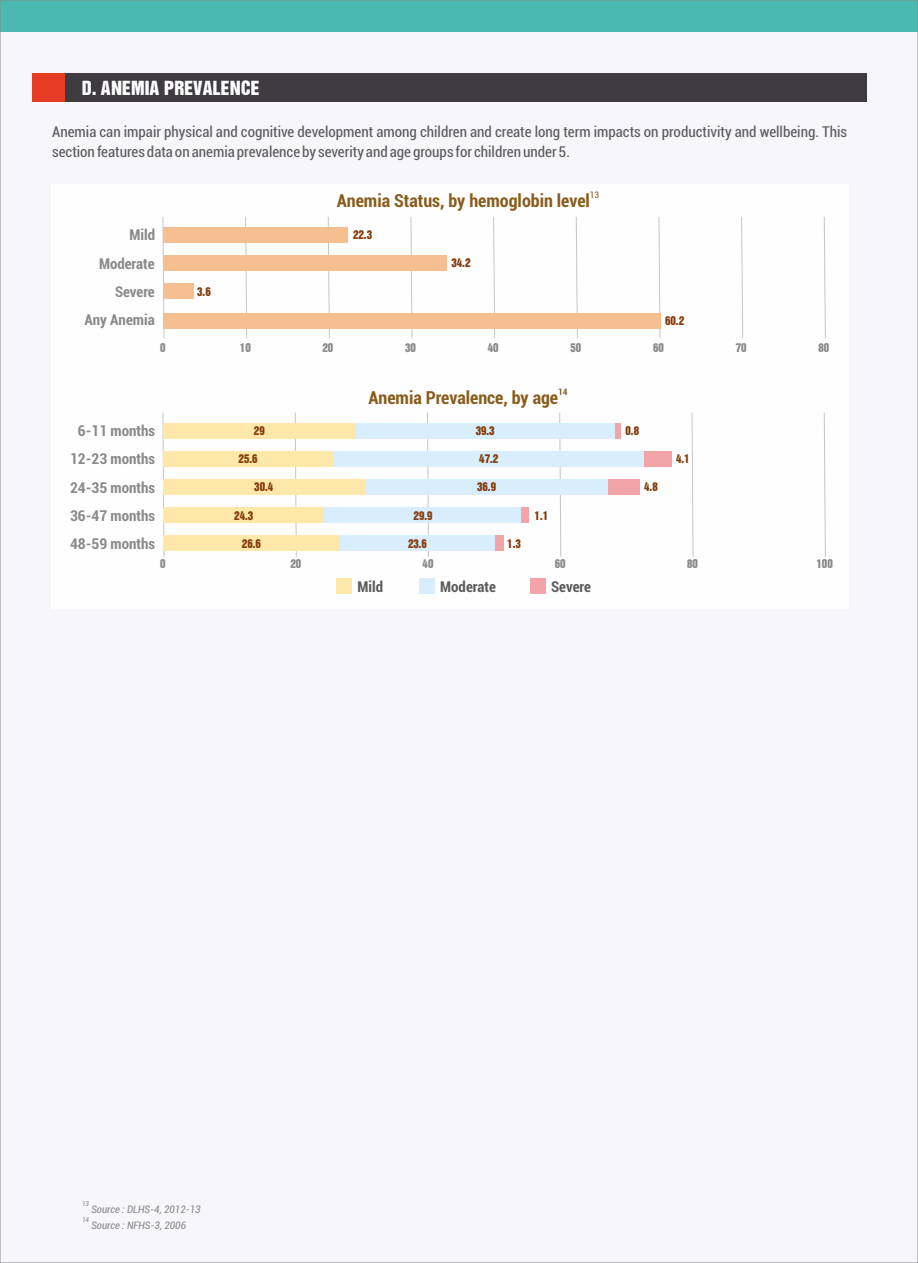
<style>
.page{position:relative;width:918px;height:1263px;background:#f7f7fb}
.page>*{position:absolute;margin:0;border:0;box-sizing:border-box;transform-origin:0 0}
.t1{font:19.5px "Helvetica Roman Semi B";color:#fefefe}
.t2{font:700 condensed 18px "Roboto";color:#875d1c}
.t3{font:condensed 15px/19.8px "Roboto";color:#5b5b5b}
.t4{font:700 condensed 15px/28.2px "Roboto";color:#898989;text-align:right}
.t5{font:700 condensed 15px "Roboto";color:#5b5b5b}
.t6{font:12px "Helvetica Roman Semi B";color:#843c0c}
.t7{font:12px "Helvetica Roman Semi B";color:#898989}
.t8{font:italic condensed 10.5px "Roboto";color:#898989}
.t9{font:condensed 9px "Roboto";color:#875d1c}
.t10{font:700 condensed 9px "Roboto";color:#875d1c}
.t11{font:italic condensed 6.75px "Roboto";color:#898989}
</style>
<div class="page">
<div style="left:0;top:0;width:918px;height:32px;background:#49b9b1"></div>
<div style="left:51px;top:184px;width:797px;height:425px;background:#fefefe"></div>
<div style="left:32px;top:73px;width:34px;height:29px;background:#e63c24"></div>
<div style="left:66px;top:73px;width:801px;height:29px;background:#3e3b41"></div>
<svg style="left:162px;top:412px;width:3px;height:145px"></svg>
<svg style="left:294px;top:412px;width:3px;height:145px"></svg>
<svg style="left:427px;top:412px;width:2px;height:145px"></svg>
<svg style="left:559px;top:412px;width:3px;height:145px"></svg>
<svg style="left:691px;top:413px;width:3px;height:144px"></svg>
<svg style="left:823px;top:412px;width:3px;height:145px"></svg>
<div style="left:355px;top:423px;width:260px;height:15px;background:#d8eefc"></div>
<div style="left:163px;top:423px;width:192px;height:15px;background:#fee8a9"></div>
<div style="left:615px;top:423px;width:5px;height:15px;background:#f3a4a9"></div>
<div style="left:163px;top:451px;width:170px;height:15px;background:#fee8a9"></div>
<div style="left:333px;top:451px;width:312px;height:15px;background:#d8eefc"></div>
<div style="left:645px;top:451px;width:27px;height:15px;background:#f3a4a9"></div>
<div style="left:163px;top:479px;width:202px;height:16px;background:#fee8a9"></div>
<div style="left:365px;top:479px;width:243px;height:16px;background:#d8eefc"></div>
<div style="left:608px;top:479px;width:32px;height:16px;background:#f3a4a9"></div>
<div style="left:163px;top:508px;width:161px;height:15px;background:#fee8a9"></div>
<div style="left:324px;top:508px;width:198px;height:15px;background:#d8eefc"></div>
<div style="left:163px;top:536px;width:177px;height:15px;background:#fee8a9"></div>
<div style="left:340px;top:536px;width:155px;height:15px;background:#d8eefc"></div>
<div style="left:337px;top:579px;width:15px;height:15px;background:#fee8a9"></div>
<div style="left:420px;top:579px;width:15px;height:15px;background:#d8eefc"></div>
<div style="left:530px;top:579px;width:16px;height:15px;background:#f3a4a9"></div>
<svg style="left:162px;top:217px;width:3px;height:121px"></svg>
<svg style="left:245px;top:217px;width:3px;height:121px"></svg>
<svg style="left:327px;top:217px;width:3px;height:121px"></svg>
<svg style="left:410px;top:217px;width:3px;height:121px"></svg>
<svg style="left:493px;top:217px;width:3px;height:121px"></svg>
<svg style="left:575px;top:217px;width:3px;height:121px"></svg>
<svg style="left:658px;top:217px;width:3px;height:121px"></svg>
<svg style="left:741px;top:217px;width:3px;height:121px"></svg>
<svg style="left:823px;top:217px;width:3px;height:121px"></svg>
<div style="left:163px;top:227px;width:185px;height:15px;background:#f5bf90"></div>
<div style="left:163px;top:255px;width:283px;height:16px;background:#f5bf90"></div>
<div style="left:163px;top:284px;width:30px;height:15px;background:#f5bf90"></div>
<div style="left:163px;top:313px;width:498px;height:16px;background:#f5bf90"></div>
<div style="left:522px;top:507px;width:7px;height:16px;background:#f3a4a9"></div>
<div style="left:495px;top:536px;width:9px;height:15px;background:#f3a4a9"></div>
<h1 class="t1" style="left:82px;top:80px;width:179px">D. ANEMIA PREVALENCE</h1>
<p class="t3" style="left:52px;top:124px;width:797px">Anemia can impair physical and cognitive development among children and create long term impacts on productivity and wellbeing. This section features data on anemia prevalence by severity and age groups for children under 5.</p>
<p class="t4" style="left:85px;top:222px;width:72px">Mild<br>Moderate<br>Severe<br>Any Anemia</p>
<p class="t6" style="left:197px;top:287px;width:15px">3.6</p>
<p class="t9" style="left:590px;top:192px;width:11px">13</p>
<p class="t2" style="left:337px;top:194px;width:255px">Anemia Status, by hemoglobin level</p>
<p class="t6" style="left:353px;top:230px;width:21px">22.3</p>
<p class="t6" style="left:451px;top:258px;width:21px">34.2</p>
<p class="t6" style="left:665px;top:316px;width:21px">60.2</p>
<p class="t7" style="left:160px;top:342px;width:7px">0</p>
<p class="t7" style="left:240px;top:342px;width:12px">10</p>
<p class="t7" style="left:323px;top:342px;width:12px">20</p>
<p class="t7" style="left:405px;top:342px;width:12px">30</p>
<p class="t7" style="left:488px;top:342px;width:12px">40</p>
<p class="t7" style="left:570px;top:342px;width:12px">50</p>
<p class="t7" style="left:653px;top:342px;width:12px">60</p>
<p class="t7" style="left:736px;top:342px;width:12px">70</p>
<p class="t7" style="left:818px;top:342px;width:12px">80</p>
<p class="t10" style="left:558px;top:388px;width:11px">14</p>
<p class="t2" style="left:368px;top:391px;width:191px">Anemia Prevalence, by age</p>
<p class="t4" style="left:78px;top:418px;width:79px">6-11 months</p>
<p class="t6" style="left:254px;top:426px;width:12px">29</p>
<p class="t6" style="left:476px;top:426px;width:21px">39.3</p>
<p class="t6" style="left:626px;top:426px;width:15px">0.8</p>
<p class="t4" style="left:70px;top:447px;width:87px">12-23 months</p>
<p class="t6" style="left:239px;top:454px;width:21px">25.6</p>
<p class="t6" style="left:479px;top:454px;width:21px">47.2</p>
<p class="t6" style="left:676px;top:454px;width:15px">4.1</p>
<p class="t4" style="left:70px;top:475px;width:87px">24-35 months</p>
<p class="t6" style="left:254px;top:482px;width:21px">30.4</p>
<p class="t6" style="left:477px;top:482px;width:21px">36.9</p>
<p class="t6" style="left:644px;top:482px;width:15px">4.8</p>
<p class="t4" style="left:70px;top:503px;width:87px">36-47 months</p>
<p class="t6" style="left:234px;top:510px;width:21px">24.3</p>
<p class="t6" style="left:414px;top:511px;width:21px">29.9</p>
<p class="t4" style="left:70px;top:531px;width:87px">48-59 months</p>
<p class="t6" style="left:242px;top:539px;width:21px">26.6</p>
<p class="t6" style="left:408px;top:539px;width:21px">23.6</p>
<p class="t6" style="left:507px;top:539px;width:15px">1.3</p>
<p class="t5" style="left:357px;top:581px;width:27px">Mild</p>
<p class="t5" style="left:440px;top:581px;width:57px">Moderate</p>
<p class="t5" style="left:551px;top:580px;width:41px">Severe</p>
<p class="t6" style="left:535px;top:510px;width:15px">1.1</p>
<p class="t7" style="left:160px;top:559px;width:7px">0</p>
<p class="t7" style="left:290px;top:559px;width:12px">20</p>
<p class="t7" style="left:423px;top:559px;width:12px">40</p>
<p class="t7" style="left:555px;top:559px;width:12px">60</p>
<p class="t7" style="left:687px;top:559px;width:12px">80</p>
<p class="t7" style="left:816px;top:559px;width:18px">100</p>
<p class="t11" style="left:82px;top:1201px;width:8px">13</p>
<p class="t8" style="left:91px;top:1205px;width:111px">Source : DLHS-4, 2012-13</p>
<p class="t11" style="left:82px;top:1217px;width:8px">14</p>
<p class="t8" style="left:91px;top:1221px;width:96px">Source : NFHS-3, 2006</p>
</div>
